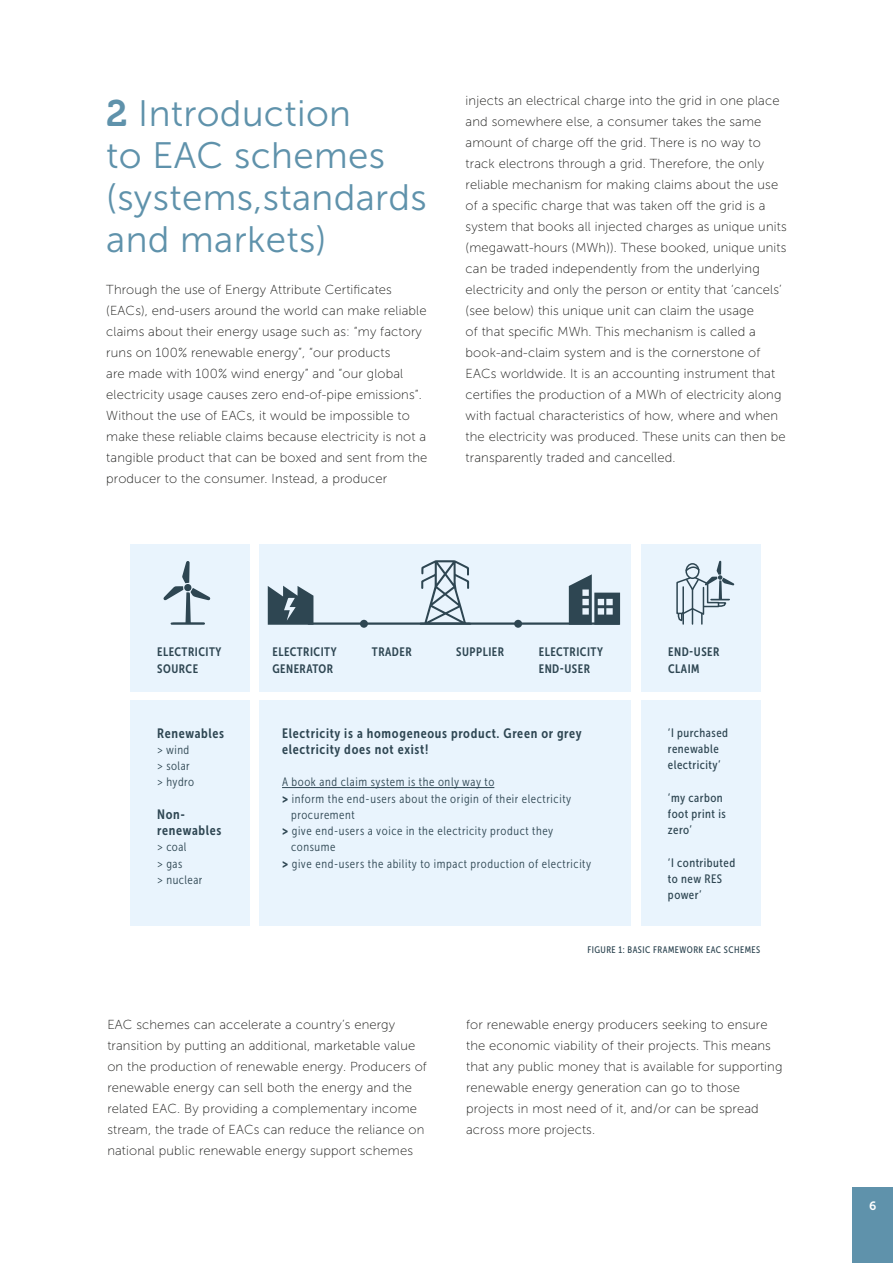
<style>
.page{position:relative;width:893px;height:1263px;background:#fff}
.page>*{position:absolute;margin:0;border:0;box-sizing:border-box;transform-origin:0 0}
.t1{font:36.75px/42px "Museo Sans 300";letter-spacing:.01em;color:#5f92ab}
.t2{font:13.5px/16.2px "Museo Sans Cond 700";letter-spacing:.05em;color:#2e4652}
.t3{font:13.05px/21px "Museo Sans 100";letter-spacing:.01em;color:#1d1d1b}
.t4{font:12.15px/16.2px "Museo Sans Cond 300";letter-spacing:.05em;color:#2e4652}
.t5{font:12.15px/16.2px "Museo Sans Cond 500";letter-spacing:.04em;color:#2e4652}
.t6{font:12.15px/16.2px "Museo Sans Cond 700";letter-spacing:.04em;color:#2e4652}
.t7{font:12px "Museo Sans 700";color:#fff}
.t8{font:9.45px "Museo Sans Cond 500";letter-spacing:.05em;color:#2e4652}
.s1{font-family:"Museo 700"}
.s2{font-family:"Museo Sans Cond 900"}
</style>
<div class="page">
<div style="left:853px;top:1188px;width:40px;height:75px;background:#5f92ab"></div>
<div style="left:130px;top:544px;width:120px;height:148px;background:#e9f4fd"></div>
<div style="left:130px;top:701px;width:120px;height:225px;background:#e9f4fd"></div>
<div style="left:641px;top:544px;width:120px;height:148px;background:#e9f4fd"></div>
<div style="left:641px;top:701px;width:120px;height:225px;background:#e9f4fd"></div>
<div style="left:260px;top:544px;width:371px;height:148px;background:#e9f4fd"></div>
<div style="left:260px;top:701px;width:371px;height:225px;background:#e9f4fd"></div>
<hr style="left:282px;top:787px;width:212px;height:1px;background:#2e4652">
<svg style="left:163px;top:561px;width:47px;height:63px"></svg>
<div style="left:184px;top:584px;width:7px;height:7px;background:#2e4652;border-radius:50%"></div>
<svg style="left:268px;top:586px;width:45px;height:39px"></svg>
<svg style="left:421px;top:560px;width:49px;height:62px"></svg>
<svg style="left:569px;top:574px;width:51px;height:51px"></svg>
<svg style="left:676px;top:561px;width:58px;height:63px"></svg>
<hr style="left:309px;top:622px;width:310px;height:3px;background:#2e4652">
<hr style="left:172px;top:622px;width:32px;height:3px;background:#2e4652">
<div style="left:360px;top:620px;width:8px;height:8px;background:#2e4652;border-radius:50%"></div>
<div style="left:514px;top:620px;width:8px;height:8px;background:#2e4652;border-radius:50%"></div>
<h1 class="t1" style="left:106px;top:93px;width:322px"><span class="s1">2</span> Introduction<br>to EAC schemes (systems,standards and markets)</h1>
<p class="t3" style="left:106px;top:279px;width:323px">Through the use of Energy Attribute Certificates (EACs), end-users around the world can make reliable claims about their energy usage such as: “my factory runs on 100% renewable energy”, “our products<br>are made with 100% wind energy” and “our global electricity usage causes zero end-of-pipe emissions”.<br>Without the use of EACs, it would be impossible to make these reliable claims because electricity is not a tangible product that can be boxed and sent from the producer to the consumer. Instead, a producer</p>
<p class="t3" style="left:466px;top:90px;width:323px">injects an electrical charge into the grid in one place and somewhere else, a consumer takes the same amount of charge off the grid. There is no way to track electrons through a grid. Therefore, the only reliable mechanism for making claims about the use of a specific charge that was taken off the grid is a system that books all injected charges as unique units (megawatt-hours (MWh)). These booked, unique units can be traded independently from the underlying electricity and only the person or entity that ‘cancels’ (see below) this unique unit can claim the usage<br>of that specific MWh. This mechanism is called a book-and-claim system and is the cornerstone of EACs worldwide. It is an accounting instrument that certifies the production of a MWh of electricity along with factual characteristics of how, where and when the electricity was produced. These units can then be transparently traded and cancelled.</p>
<p class="t6" style="left:157px;top:644px;width:66px">ELECTRICITY<br>SOURCE</p>
<p class="t2" style="left:157px;top:725px;width:68px">Renewables</p>
<p class="t4" style="left:157px;top:742px;width:38px">&gt; wind &gt; solar &gt; hydro</p>
<p class="t2" style="left:157px;top:806px;width:66px">Non&shy;renewables</p>
<p class="t4" style="left:157px;top:839px;width:47px">&gt; coal<br>&gt; gas<br>&gt; nuclear</p>
<p class="t6" style="left:272px;top:644px;width:66px">ELECTRICITY<br>GENERATOR</p>
<p class="t6" style="left:372px;top:644px;width:41px">TRADER</p>
<p class="t6" style="left:456px;top:644px;width:49px">SUPPLIER</p>
<p class="t6" style="left:539px;top:644px;width:66px">ELECTRICITY<br>END-USER</p>
<p class="t6" style="left:668px;top:644px;width:53px">END-USER<br>CLAIM</p>
<p class="t2" style="left:282px;top:725px;width:301px">Electricity is a homogeneous product. Green or grey electricity does not exist!</p>
<p class="t4" style="left:282px;top:774px;width:214px">A book and claim system is the only way to</p>
<p class="t4" style="left:282px;top:790px;width:291px"><span class="s2">&gt;</span> inform the end-users about the origin of their electricity</p>
<p class="t4" style="left:291px;top:807px;width:65px">procurement</p>
<p class="t4" style="left:282px;top:823px;width:273px"><span class="s2">&gt;</span> give end-users a voice in the electricity product they</p>
<p class="t4" style="left:291px;top:839px;width:46px">consume</p>
<p class="t4" style="left:282px;top:855px;width:311px"><span class="s2">&gt;</span> give end-users the ability to impact production of electricity</p>
<p class="t5" style="left:668px;top:724px;width:62px">‘I purchased renewable electricity’</p>
<p class="t5" style="left:668px;top:789px;width:59px">‘my carbon foot print is zero’</p>
<p class="t5" style="left:668px;top:854px;width:69px">‘I contributed to new RES power’</p>
<p class="t8" style="left:587px;top:945px;width:174px">FIGURE 1: BASIC FRAMEWORK EAC SCHEMES</p>
<p class="t3" style="left:107px;top:1014px;width:321px">EAC schemes can accelerate a country’s energy transition by putting an additional, marketable value on the production of renewable energy. Producers of renewable energy can sell both the energy and the related EAC. By providing a complementary income stream, the trade of EACs can reduce the reliance on national public renewable energy support schemes</p>
<p class="t3" style="left:466px;top:1014px;width:318px">for renewable energy producers seeking to ensure the economic viability of their projects. This means that any public money that is available for supporting renewable energy generation can go to those projects in most need of it, and/or can be spread across more projects.</p>
<p class="t7" style="left:869px;top:1199px;width:9px">6</p>
</div>
